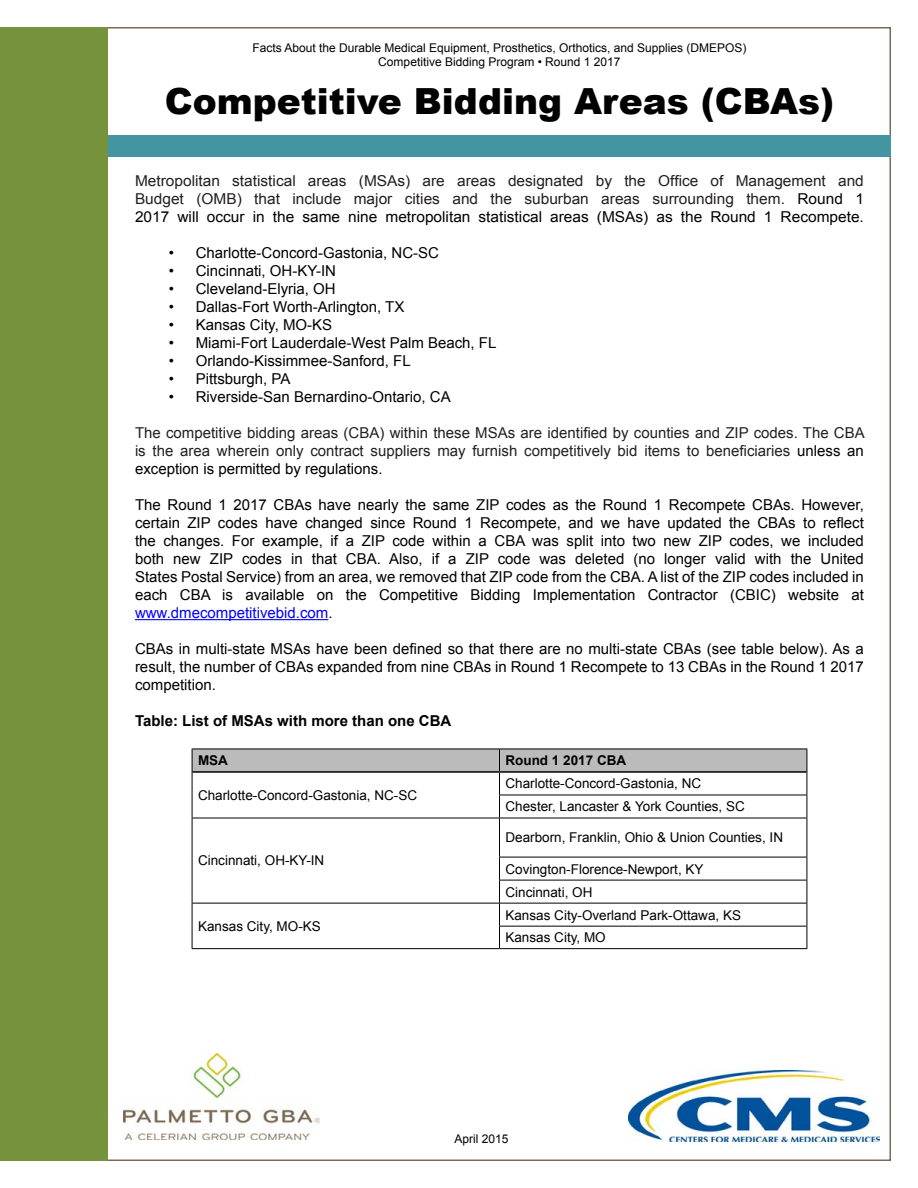
<style>
.page{position:relative;width:918px;height:1188px;background:#fff}
.page>*{position:absolute;margin:0;border:0;box-sizing:border-box;transform-origin:0 0}
.t1{font:900 36px "Arial";color:#000}
.t2{font:15px/18px "Arial";color:#000;text-align:justify}
.t3{font:15px/18px "Arial";color:#221e1f;text-align:justify}
.t4{font:15px/18px "Arial";color:#231f20;text-align:justify}
.t5{font:700 15px "Arial";color:#000}
.t6{font:13.5px/23px "Arial";color:#000}
.t7{font:700 13.5px "Arial";color:#000}
.t8{font:12px/14.4px "Arial";color:#000;text-align:center}
.s1{color:#000}
.s2{color:#00f}
</style>
<div class="page">
<hr style="left:135px;top:619px;width:193px;height:1px;background:#00f">
<svg style="left:192px;top:749px;width:616px;height:69px"></svg>
<hr style="left:192px;top:818px;width:308px;height:1px;background:#000">
<hr style="left:192px;top:818px;width:1px;height:39px;background:#000">
<hr style="left:500px;top:818px;width:307px;height:1px;background:#000">
<hr style="left:499px;top:818px;width:1px;height:39px;background:#000">
<hr style="left:807px;top:818px;width:1px;height:39px;background:#000">
<hr style="left:499px;top:857px;width:308px;height:1px;background:#000">
<hr style="left:499px;top:880px;width:308px;height:1px;background:#000">
<hr style="left:192px;top:903px;width:308px;height:1px;background:#000">
<hr style="left:500px;top:903px;width:307px;height:1px;background:#000">
<svg style="left:192px;top:857px;width:1px;height:91px"></svg>
<hr style="left:499px;top:926px;width:308px;height:1px;background:#000">
<svg style="left:499px;top:857px;width:1px;height:91px"></svg>
<svg style="left:807px;top:857px;width:1px;height:91px"></svg>
<hr style="left:192px;top:948px;width:308px;height:1px;background:#000">
<hr style="left:500px;top:948px;width:307px;height:1px;background:#000">
<hr style="left:192px;top:771px;width:308px;height:2px;background:#000">
<hr style="left:500px;top:771px;width:307px;height:2px;background:#000">
<div style="left:0;top:27px;width:108px;height:1134px;background:#76923c"></div>
<div style="left:108px;top:135px;width:783px;height:22px;background:#4395a2"></div>
<img style="left:123px;top:1054px;width:196px;height:85px">
<img style="left:628px;top:1070px;width:251px;height:71px">
<p class="t8" style="left:252px;top:41px;width:496px">Facts About the Durable Medical Equipment, Prosthetics, Orthotics, and Supplies (DMEPOS)<br>Competitive Bidding Program • Round 1 2017</p>
<h1 class="t1" style="left:165px;top:75px;width:671px">Competitive Bidding Areas (CBAs)</h1>
<p class="t3" style="left:135px;top:172px;width:730px">Metropolitan statistical areas (MSAs) are areas designated by the Office of Management and Budget (OMB) that include major cities and the suburban areas surrounding them. <span class="s1">Round 1<br>2017 will occur in the same nine metropolitan statistical areas (MSAs) as the Round 1 Recompete.</span></p>
<p class="t2" style="left:169px;top:244px;width:272px">• Charlotte-Concord-Gastonia, NC-SC</p>
<p class="t2" style="left:169px;top:262px;width:169px">• Cincinnati, OH-KY-IN</p>
<p class="t2" style="left:169px;top:280px;width:169px">• Cleveland-Elyria, OH</p>
<p class="t2" style="left:169px;top:298px;width:237px">• Dallas-Fort Worth-Arlington, TX</p>
<p class="t2" style="left:169px;top:316px;width:165px">• Kansas City, MO-KS</p>
<p class="t2" style="left:169px;top:334px;width:329px">• Miami-Fort Lauderdale-West Palm Beach, FL</p>
<p class="t2" style="left:169px;top:352px;width:244px">• Orlando-Kissimmee-Sanford, FL</p>
<p class="t2" style="left:169px;top:370px;width:123px">• Pittsburgh, PA</p>
<p class="t2" style="left:169px;top:388px;width:284px">• Riverside-San Bernardino-Ontario, CA</p>
<p class="t4" style="left:135px;top:424px;width:731px">The competitive bidding areas (CBA) within these MSAs are identified by counties and ZIP codes. The CBA is the area wherein only contract suppliers may furnish competitively bid items to beneficiaries <span class="s1">unless an exception is permitted by regulations.</span></p>
<p class="t2" style="left:135px;top:496px;width:730px">The Round 1 2017 CBAs have nearly the same ZIP codes as the Round 1 Recompete CBAs. However, certain ZIP codes have changed since Round 1 Recompete, and we have updated the CBAs to reflect the changes. For example, if a ZIP code within a CBA was split into two new ZIP codes, we included both new ZIP codes in that CBA. Also, if a ZIP code was deleted (no longer valid with the United States Postal Service) from an area, we removed that ZIP code from the CBA. A list of the ZIP codes included in each CBA is available on the Competitive Bidding Implementation Contractor (CBIC) website at <span class="s2">www.dmecompetitivebid.com</span>.</p>
<p class="t2" style="left:135px;top:640px;width:730px">CBAs in multi-state MSAs have been defined so that there are no multi-state CBAs (see table below). As a result, the number of CBAs expanded from nine CBAs in Round 1 Recompete to 13 CBAs in the Round 1 2017 competition.</p>
<p class="t5" style="left:135px;top:711px;width:318px">Table: List of MSAs with more than one CBA</p>
<p class="t7" style="left:198px;top:752px;width:31px">MSA</p>
<p class="t7" style="left:505px;top:752px;width:122px">Round 1 2017 CBA</p>
<p class="t6" style="left:198px;top:784px;width:221px">Charlotte-Concord-Gastonia, NC-SC</p>
<p class="t6" style="left:505px;top:772px;width:241px">Charlotte-Concord-Gastonia, NC<br>Chester, Lancaster &amp; York Counties, SC</p>
<p class="t6" style="left:198px;top:849px;width:128px">Cincinnati, OH-KY-IN</p>
<p class="t6" style="left:505px;top:826px;width:279px">Dearborn, Franklin, Ohio &amp; Union Counties, IN</p>
<p class="t6" style="left:505px;top:857px;width:200px">Covington-Florence-Newport, KY<br>Cincinnati, OH</p>
<p class="t6" style="left:198px;top:915px;width:124px">Kansas City, MO-KS</p>
<p class="t6" style="left:505px;top:904px;width:237px">Kansas City-Overland Park-Ottawa, KS<br>Kansas City, MO</p>
<p class="t8" style="left:455px;top:1131px;width:56px">April 2015</p>
</div>
